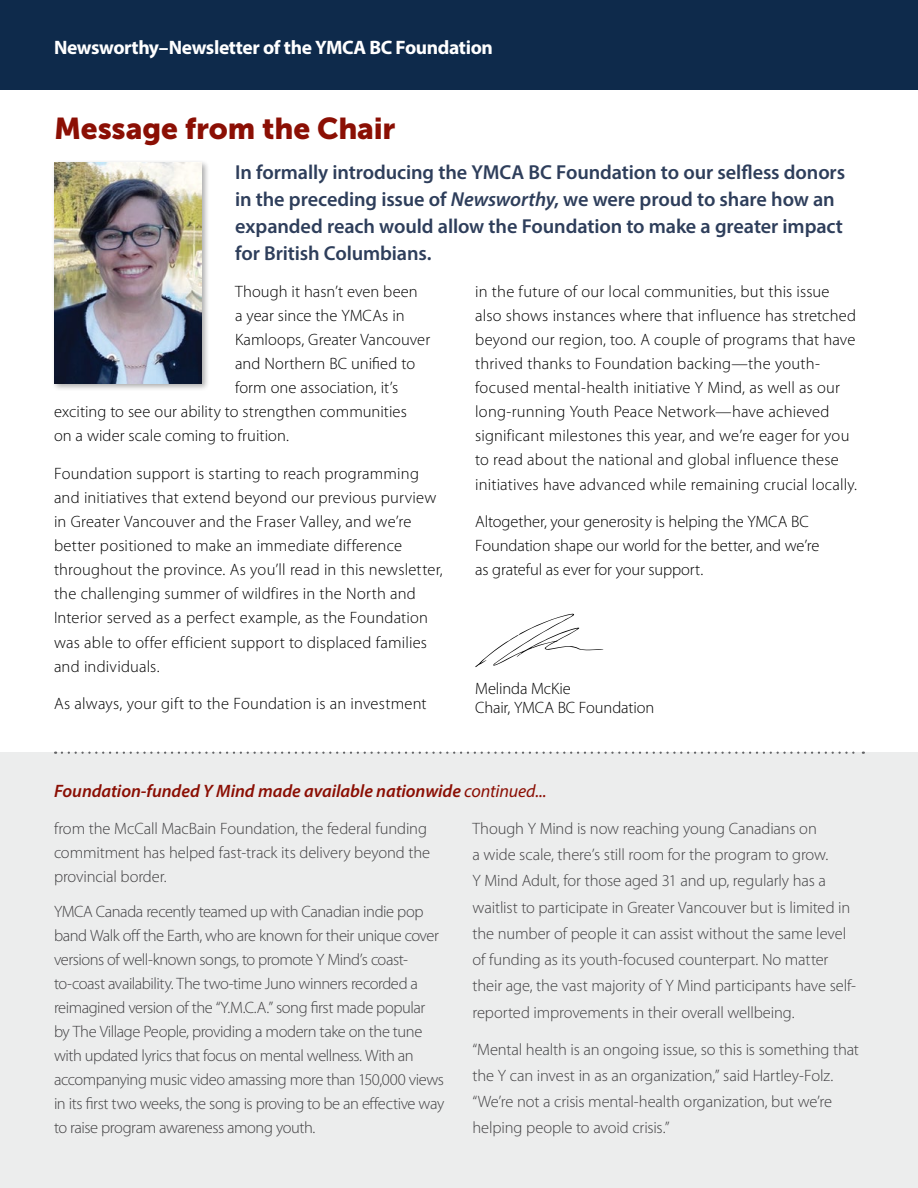
<style>
.page{position:relative;width:918px;height:1188px;background:#fff}
.page>*{position:absolute;margin:0;border:0;box-sizing:border-box;transform-origin:0 0}
.t1{font:30px "Museo Sans 900";letter-spacing:-.005em;color:#8b0f04}
.P2{font:600 20.25px/27.2px "Myriad Pro";letter-spacing:-.005em;color:#2e3e5b}
.t2{font:700 19.5px "Myriad Pro";letter-spacing:-.02em;color:#fff}
.t3{font:italic 600 18px "Myriad Pro";letter-spacing:-.005em;color:#8b0f04}
.P2-2{font:300 16.5px/24px "Myriad Pro";letter-spacing:-.015em;color:#414042}
.P2-3{font:300 16.5px/24.2px "Myriad Pro";letter-spacing:.01em;color:#000}
.P2-4{font:300 16.5px/24.2px "Myriad Pro";letter-spacing:-.01em;color:#000}
.s1{font-style:italic}
.s2{font-weight:400}
</style>
<div class="page">
<svg style="left:475px;top:614px;width:128px;height:53px"></svg>
<div style="left:0;top:753px;width:918px;height:435px;background:#eceded"></div>
<svg style="left:62px;top:752px;width:802px;height:2px"></svg>
<div style="left:0;top:0;width:918px;height:89px;background:#0e2a4b"></div>
<div style="left:51px;top:160px;width:159px;height:232px;background:#000;opacity:.33"></div>
<img style="left:54px;top:162px;width:147px;height:221px">
<p class="t2" style="left:54px;top:35px;width:440px">Newsworthy–Newsletter of the YMCA BC Foundation</p>
<h2 class="t1" style="left:54px;top:111px;width:343px">Message from the Chair</h2>
<p class="P2" style="left:235px;top:158px;width:612px">In formally introducing the YMCA BC Foundation to our selfless donors in the preceding issue of <span class="s1">Newsworthy</span>, we were proud to share how an expanded reach would allow the Foundation to make a greater impact for British Columbians.</p>
<p class="P2-3" style="left:235px;top:280px;width:184px">Though it hasn’t even been</p>
<p class="P2-3" style="left:235px;top:304px;width:171px">a year since the YMCAs in</p>
<p class="P2-3" style="left:235px;top:328px;width:197px">Kamloops, Greater Vancouver</p>
<p class="P2-3" style="left:235px;top:352px;width:182px">and Northern BC unified to</p>
<p class="P2-3" style="left:235px;top:376px;width:165px">form one association, it’s</p>
<p class="P2-3" style="left:54px;top:400px;width:354px">exciting to see our ability to strengthen communities</p>
<p class="P2-3" style="left:54px;top:424px;width:236px">on a wider scale coming to fruition.</p>
<p class="P2-3" style="left:54px;top:462px;width:390px">Foundation support is starting to reach programming and initiatives that extend beyond our previous purview in Greater Vancouver and the Fraser Valley, and we’re better positioned to make an immediate difference throughout the province. As you’ll read in this newsletter, the challenging summer of wildfires in the North and Interior served as a perfect example, as the Foundation was able to offer efficient support to displaced families and individuals.</p>
<p class="P2-3" style="left:54px;top:692px;width:374px">As always, your gift to the Foundation is an investment</p>
<p class="P2-3" style="left:475px;top:280px;width:383px">in the future of our local communities, but this issue also shows instances where that influence has stretched beyond our region, too. A couple of programs that have thrived thanks to Foundation backing—the youth&shy;focused mental-health initiative Y Mind, as well as our long-running Youth Peace Network—have achieved significant milestones this year, and we’re eager for you to read about the national and global influence these initiatives have advanced while remaining crucial locally.</p>
<p class="P2-4" style="left:475px;top:510px;width:346px">Altogether, your generosity is helping the YMCA BC<br>Foundation shape our world for the better, and we’re as grateful as ever for your support.</p>
<p class="P2-4" style="left:475px;top:679px;width:181px;line-height:19.6px">Melinda McKie<br>Chair, YMCA BC Foundation</p>
<p class="t3" style="left:54px;top:779px;width:494px">Foundation-funded Y Mind made available nationwide <span class="s2">continued...</span></p>
<p class="P2-2" style="left:54px;top:817px;width:378px">from the McCall MacBain Foundation, the federal funding commitment has helped fast-track its delivery beyond the provincial border.</p>
<p class="P2-2" style="left:54px;top:900px;width:392px">YMCA Canada recently teamed up with Canadian indie pop band Walk off the Earth, who are known for their unique cover versions of well-known songs, to promote Y Mind’s coast&shy;to-coast availability. The two-time Juno winners recorded a reimagined version of the “Y.M.C.A.” song first made popular by The Village People, providing a modern take on the tune with updated lyrics that focus on mental wellness. With an accompanying music video amassing more than 150,000 views in its first two weeks, the song is proving to be an effective way to raise program awareness among youth.</p>
<p class="P2-2" style="left:472px;top:815px;width:385px;line-height:26.2px">Though Y Mind is now reaching young Canadians on<br>a wide scale, there’s still room for the program to grow.<br>Y Mind Adult, for those aged 31 and up, regularly has a waitlist to participate in Greater Vancouver but is limited in the number of people it can assist without the same level of funding as its youth-focused counterpart. No matter their age, the vast majority of Y Mind participants have self&shy;reported improvements in their overall wellbeing.</p>
<p class="P2-2" style="left:472px;top:1036px;width:388px;line-height:26.2px">“Mental health is an ongoing issue, so this is something that the Y can invest in as an organization,” said Hartley-Folz. “We’re not a crisis mental-health organization, but we’re helping people to avoid crisis.”</p>
</div>
